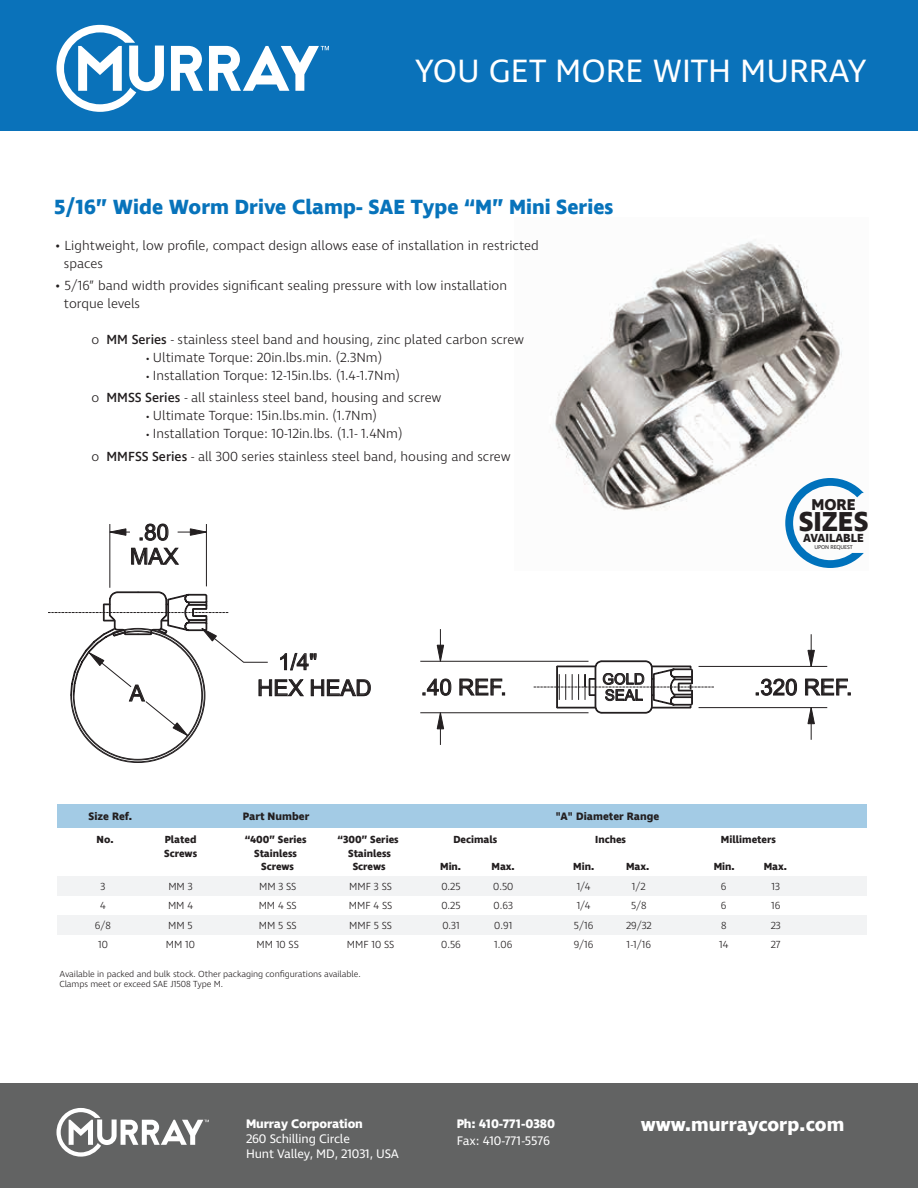
<style>
.page{position:relative;width:918px;height:1188px;background:#fff}
.page>*{position:absolute;margin:0;border:0;box-sizing:border-box;transform-origin:0 0}
.t1{font:33px "Ingra";color:#fff}
.t2{font:700 28.05px "Ingra";color:#231f20}
.t3{font:22.35px/24.2px "Arial";color:#231f20;text-align:center}
.t4{font:700 21px "Ingra";color:#0773bb}
.t5{font:700 19.5px "Ingra";color:#fff}
.t6{font:700 16.05px "Ingra";color:#231f20}
.t7{font:14.85px "Arial";color:#231f20}
.t8{font:300 13.5px/18px "Ingra";color:#231f20}
.t9{font:12.6px/15.1px "Ingra";letter-spacing:-.01em;color:#fff}
.t10{font:700 12.6px "Ingra";letter-spacing:-.01em;color:#fff}
.t11{font:700 12px "Ingra";color:#231f20}
.t12{font:700 10.95px "Ingra";color:#231f20}
.t13{font:300 10.5px "Ingra";color:#231f20}
.t14{font:700 10.5px "Ingra";color:#231f20}
.t15{font:300 9px/10.5px "Ingra";letter-spacing:-.01em;color:#231f20}
.t16{font:5.7px "Ingra";letter-spacing:-.025em;color:#231f20}
.s1{font-weight:500}
.s2{font-size:10.5px}
</style>
<div class="page">
<img style="left:552px;top:240px;width:291px;height:271px">
<div style="left:0;top:0;width:918px;height:130px;background:#0a72ba"></div>
<div style="left:0;top:1084px;width:918px;height:104px;background:#626363"></div>
<svg style="left:171px;top:46px;width:32px;height:45px"></svg>
<svg style="left:56px;top:25px;width:108px;height:87px"></svg>
<svg style="left:209px;top:46px;width:120px;height:45px"></svg>
<svg style="left:56px;top:1108px;width:153px;height:49px"></svg>
<hr style="left:420px;top:661px;width:169px;height:1px;background:#231f20">
<hr style="left:420px;top:713px;width:169px;height:1px;background:#231f20">
<svg style="left:423px;top:679px;width:28px;height:17px"></svg>
<svg style="left:460px;top:679px;width:45px;height:17px"></svg>
<hr style="left:699px;top:666px;width:128px;height:1px;background:#231f20">
<hr style="left:699px;top:707px;width:128px;height:1px;background:#231f20">
<svg style="left:756px;top:679px;width:41px;height:17px"></svg>
<svg style="left:805px;top:679px;width:46px;height:17px"></svg>
<hr style="left:440px;top:629px;width:1px;height:32px;background:#231f20">
<svg style="left:437px;top:645px;width:7px;height:17px"></svg>
<hr style="left:440px;top:713px;width:1px;height:32px;background:#231f20">
<svg style="left:437px;top:712px;width:7px;height:17px"></svg>
<hr style="left:811px;top:634px;width:1px;height:32px;background:#231f20">
<svg style="left:808px;top:650px;width:7px;height:17px"></svg>
<hr style="left:811px;top:708px;width:1px;height:32px;background:#231f20">
<svg style="left:808px;top:707px;width:7px;height:17px"></svg>
<svg style="left:534px;top:661px;width:180px;height:52px"></svg>
<hr style="left:110px;top:524px;width:1px;height:64px;background:#231f20">
<svg style="left:140px;top:524px;width:28px;height:17px"></svg>
<svg style="left:131px;top:548px;width:48px;height:17px"></svg>
<svg style="left:109px;top:529px;width:21px;height:7px"></svg>
<svg style="left:178px;top:529px;width:28px;height:7px"></svg>
<hr style="left:206px;top:524px;width:1px;height:62px;background:#231f20">
<svg style="left:48px;top:592px;width:323px;height:144px"></svg>
<div style="left:57px;top:804px;width:810px;height:24px;background:#a3cbe5"></div>
<div style="left:57px;top:876px;width:810px;height:19px;background:#f2f3f4"></div>
<div style="left:57px;top:915px;width:810px;height:20px;background:#f2f3f4"></div>
<svg style="left:785px;top:478px;width:79px;height:90px"></svg>
<h1 class="t1" style="left:415px;top:51px;width:453px">YOU GET MORE WITH MURRAY</h1>
<h3 class="t4" style="left:54px;top:194px;width:561px">5/16” Wide Worm Drive Clamp- SAE Type “M” Mini Series</h3>
<p class="t8" style="left:64px;top:237px;width:476px;text-indent:-9px">• Lightweight, low profile, compact design allows ease of installation in restricted spaces</p>
<p class="t8" style="left:64px;top:277px;width:445px;text-indent:-9px">• 5/16” band width provides significant sealing pressure with low installation torque levels</p>
<p class="t8" style="left:91px;top:331px;width:434px">o <span class="s1">MM Series</span> - stainless steel band and housing, zinc plated carbon screw</p>
<p class="t8" style="left:145px;top:349px;width:238px"><span class="s2">•</span> Ultimate Torque: 20in.lbs.min. (2.3Nm)</p>
<p class="t8" style="left:91px;top:365px;width:352px;line-height:22.5px;text-indent:54px"><span class="s2">•</span> Installation Torque: 12-15in.lbs. (1.4-1.7Nm)<br>o <span class="s1">MMSS Series</span> - all stainless steel band, housing and screw</p>
<p class="t8" style="left:145px;top:407px;width:233px"><span class="s2">•</span> Ultimate Torque: 15in.lbs.min. (1.7Nm)</p>
<p class="t8" style="left:91px;top:423px;width:421px;line-height:22.5px;text-indent:54px"><span class="s2">•</span> Installation Torque: 10-12in.lbs. (1.1- 1.4Nm)<br>o <span class="s1">MMFSS Series</span> - all 300 series stainless steel band, housing and screw</p>
<h3 class="t3" style="left:130px;top:520px;width:50px">.80<br>MAX</h3>
<p class="t6" style="left:811px;top:494px;width:46px">MORE</p>
<h2 class="t2" style="left:799px;top:504px;width:71px">SIZES</h2>
<p class="t11" style="left:803px;top:530px;width:62px">AVAILABLE</p>
<p class="t16" style="left:814px;top:543px;width:40px">UPON REQUEST</p>
<h3 class="t3" style="left:257px;top:649px;width:116px;line-height:26px;text-align:left;text-indent:21px">1/4"<br>HEX HEAD</h3>
<p class="t7" style="left:602px;top:669px;width:44px">GOLD</p>
<h3 class="t3" style="left:421px;top:675px;width:87px">.40 REF.</h3>
<h3 class="t3" style="left:754px;top:675px;width:100px">.320 REF.</h3>
<h3 class="t3" style="left:130px;top:681px;width:16px">A</h3>
<p class="t7" style="left:605px;top:685px;width:40px">SEAL</p>
<p class="t12" style="left:89px;top:809px;width:45px">Size Ref.</p>
<p class="t12" style="left:243px;top:809px;width:68px">Part Number</p>
<p class="t12" style="left:556px;top:809px;width:105px">"A" Diameter Range</p>
<p class="t14" style="left:97px;top:833px;width:19px">No.</p>
<p class="t14" style="left:165px;top:833px;width:33px">Plated</p>
<p class="t14" style="left:245px;top:833px;width:63px">“400” Series</p>
<p class="t14" style="left:338px;top:833px;width:63px">“300” Series</p>
<p class="t14" style="left:453px;top:833px;width:46px">Decimals</p>
<p class="t14" style="left:595px;top:833px;width:32px">Inches</p>
<p class="t14" style="left:721px;top:833px;width:57px">Millimeters</p>
<p class="t14" style="left:164px;top:847px;width:34px">Screws</p>
<p class="t14" style="left:254px;top:847px;width:44px">Stainless</p>
<p class="t14" style="left:348px;top:847px;width:44px">Stainless</p>
<p class="t14" style="left:261px;top:860px;width:34px">Screws</p>
<p class="t14" style="left:353px;top:860px;width:34px">Screws</p>
<p class="t14" style="left:440px;top:860px;width:22px">Min.</p>
<p class="t14" style="left:491px;top:860px;width:25px">Max.</p>
<p class="t14" style="left:573px;top:860px;width:22px">Min.</p>
<p class="t14" style="left:626px;top:860px;width:25px">Max.</p>
<p class="t14" style="left:714px;top:860px;width:22px">Min.</p>
<p class="t14" style="left:764px;top:860px;width:25px">Max.</p>
<p class="t13" style="left:101px;top:880px;width:6px">3</p>
<p class="t13" style="left:168px;top:880px;width:26px">MM 3</p>
<p class="t13" style="left:259px;top:880px;width:39px">MM 3 SS</p>
<p class="t13" style="left:349px;top:880px;width:44px">MMF 3 SS</p>
<p class="t13" style="left:441px;top:880px;width:21px">0.25</p>
<p class="t13" style="left:493px;top:880px;width:22px">0.50</p>
<p class="t13" style="left:577px;top:880px;width:15px">1/4</p>
<p class="t13" style="left:632px;top:880px;width:15px">1/2</p>
<p class="t13" style="left:721px;top:880px;width:7px">6</p>
<p class="t13" style="left:772px;top:880px;width:10px">13</p>
<p class="t13" style="left:100px;top:899px;width:7px">4</p>
<p class="t13" style="left:168px;top:899px;width:27px">MM 4</p>
<p class="t13" style="left:259px;top:899px;width:39px">MM 4 SS</p>
<p class="t13" style="left:349px;top:899px;width:45px">MMF 4 SS</p>
<p class="t13" style="left:441px;top:899px;width:21px">0.25</p>
<p class="t13" style="left:494px;top:899px;width:21px">0.63</p>
<p class="t13" style="left:577px;top:899px;width:15px">1/4</p>
<p class="t13" style="left:631px;top:899px;width:17px">5/8</p>
<p class="t13" style="left:721px;top:899px;width:7px">6</p>
<p class="t13" style="left:771px;top:899px;width:11px">16</p>
<p class="t13" style="left:95px;top:919px;width:18px">6/8</p>
<p class="t13" style="left:168px;top:919px;width:26px">MM 5</p>
<p class="t13" style="left:259px;top:919px;width:39px">MM 5 SS</p>
<p class="t13" style="left:349px;top:919px;width:44px">MMF 5 SS</p>
<p class="t13" style="left:442px;top:919px;width:19px">0.31</p>
<p class="t13" style="left:494px;top:919px;width:20px">0.91</p>
<p class="t13" style="left:574px;top:919px;width:21px">5/16</p>
<p class="t13" style="left:626px;top:919px;width:27px">29/32</p>
<p class="t13" style="left:721px;top:919px;width:7px">8</p>
<p class="t13" style="left:771px;top:919px;width:12px">23</p>
<p class="t13" style="left:98px;top:938px;width:11px">10</p>
<p class="t13" style="left:166px;top:938px;width:31px">MM 10</p>
<p class="t13" style="left:257px;top:938px;width:44px">MM 10 SS</p>
<p class="t13" style="left:347px;top:938px;width:49px">MMF 10 SS</p>
<p class="t13" style="left:441px;top:938px;width:21px">0.56</p>
<p class="t13" style="left:494px;top:938px;width:20px">1.06</p>
<p class="t13" style="left:574px;top:938px;width:21px">9/16</p>
<p class="t13" style="left:627px;top:938px;width:26px">1-1/16</p>
<p class="t13" style="left:719px;top:938px;width:11px">14</p>
<p class="t13" style="left:771px;top:938px;width:11px">27</p>
<p class="t15" style="left:59px;top:969px;width:303px">Available in packed and bulk stock. Other packaging configurations available.<br>Clamps meet or exceed SAE J1508 Type M.</p>
<p class="t10" style="left:246px;top:1116px;width:118px">Murray Corporation</p>
<p class="t9" style="left:246px;top:1132px;width:155px">260 Schilling Circle<br>Hunt Valley, MD, 21031, USA</p>
<p class="t10" style="left:457px;top:1116px;width:100px">Ph: 410-771-0380</p>
<p class="t9" style="left:457px;top:1133px;width:95px">Fax: 410-771-5576</p>
<h3 class="t5" style="left:641px;top:1112px;width:205px">www.murraycorp.com</h3>
</div>
